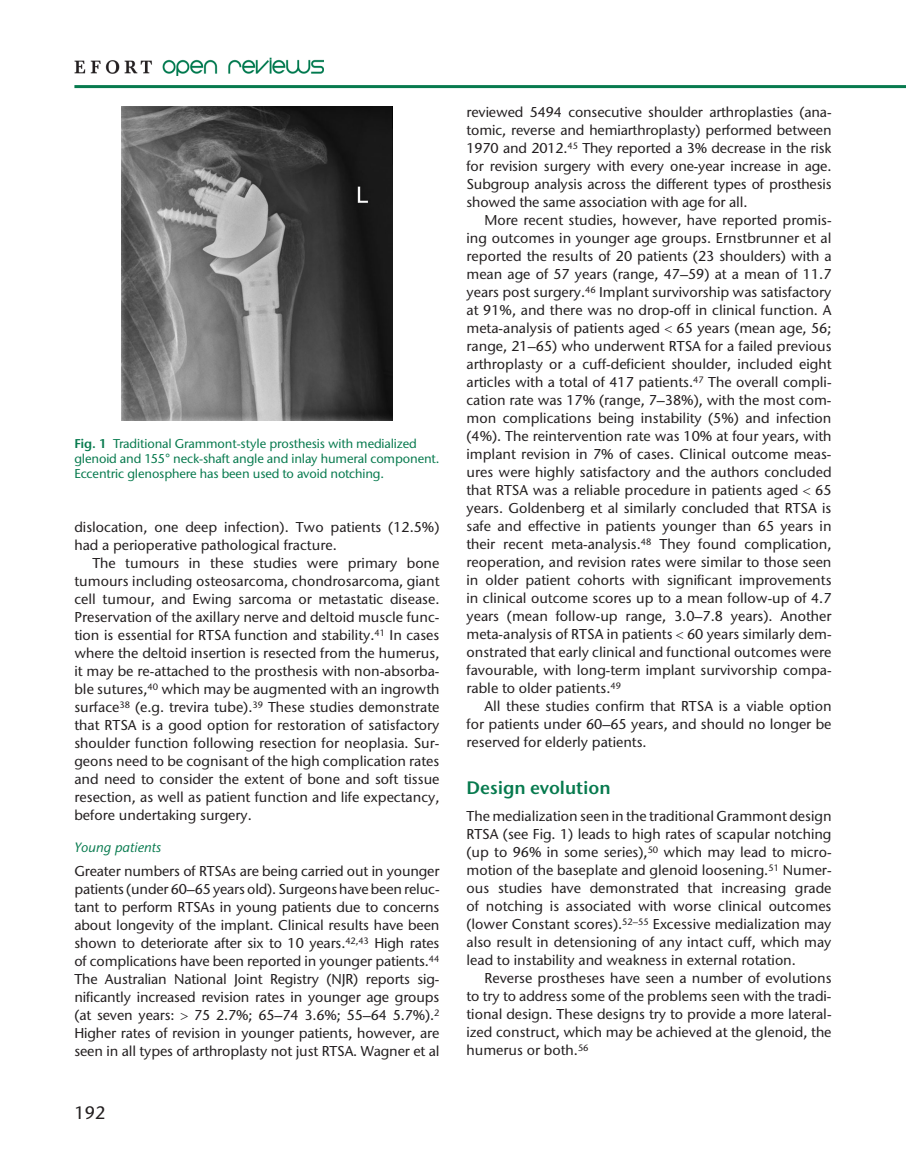
<style>
.page{position:relative;width:906px;height:1170px;background:#fff}
.page>*{position:absolute;margin:0;border:0;box-sizing:border-box;transform-origin:0 0}
.t1{font:600 18px "Stone Sans ITC Pro";color:#077a4e}
.t2{font:500 18px "Stone Sans ITC Pro";color:#231f20}
.t3{font:500 14.25px/18px "Stone Sans ITC Pro";color:#231f20;text-align:justify}
.t4{font:italic 500 13.5px "Stone Sans ITC Pro";color:#077a4e}
.t5{font:500 12.75px/15px "Stone Sans ITC Pro";letter-spacing:-.01em;color:#077a4e}
.s1{font-weight:600}
</style>
<div class="page">
<img style="left:74px;top:57px;width:250px;height:19px">
<hr style="left:74px;top:85px;width:832px;height:3px;background:#077a4e">
<img style="left:122px;top:106px;width:270px;height:315px">
<p class="t5" style="left:74px;top:436px;width:366px"><span class="s1">Fig. 1</span> Traditional Grammont-style prosthesis with medialized glenoid and 155° neck-shaft angle and inlay humeral component.<br>Eccentric glenosphere has been used to avoid notching.</p>
<p class="t3" style="left:74px;top:517px;width:366px">dislocation, one deep infection). Two patients (12.5%) had a perioperative pathological fracture.</p>
<p class="t3" style="left:74px;top:553px;width:366px;text-indent:18px">The tumours in these studies were primary bone tumours including osteosarcoma, chondrosarcoma, giant cell tumour, and Ewing sarcoma or metastatic disease.<br>Preservation of the axillary nerve and deltoid muscle func&shy;tion is essential for RTSA function and stability.<sup>41</sup> In cases where the deltoid insertion is resected from the humerus, it may be re-attached to the prosthesis with non-absorba&shy;ble sutures,<sup>40</sup> which may be augmented with an ingrowth surface<sup>38</sup> (e.g. trevira tube).<sup>39</sup> These studies demonstrate that RTSA is a good option for restoration of satisfactory shoulder function following resection for neoplasia. Sur&shy;geons need to be cognisant of the high complication rates and need to consider the extent of bone and soft tissue resection, as well as patient function and life expectancy, before undertaking surgery.</p>
<p class="t4" style="left:74px;top:838px;width:88px">Young patients</p>
<p class="t3" style="left:74px;top:861px;width:367px">Greater numbers of RTSAs are being carried out in younger patients (under 60–65 years old). Surgeons have been reluc&shy;tant to perform RTSAs in young patients due to concerns about longevity of the implant. Clinical results have been shown to deteriorate after six to 10 years.<sup>42,43</sup> High rates of complications have been reported in younger patients.<sup>44<br></sup>The Australian National Joint Registry (NJR) reports sig&shy;nificantly increased revision rates in younger age groups (at seven years:</p>
<p class="t3" style="left:74px;top:1005px;width:366px;text-indent:120px">75 2.7%; 65–74 3.6%; 55–64 5.7%).<sup>2<br></sup>Higher rates of revision in younger patients, however, are seen in all types of arthroplasty not just RTSA. Wagner et al</p>
<p class="t2" style="left:74px;top:1101px;width:32px">192</p>
<p class="t3" style="left:466px;top:103px;width:366px">reviewed 5494 consecutive shoulder arthroplasties (ana&shy;tomic, reverse and hemiarthroplasty) performed between 1970 and 2012.<sup>45</sup> They reported a 3% decrease in the risk for revision surgery with every one-year increase in age.<br>Subgroup analysis across the different types of prosthesis showed the same association with age for all.</p>
<p class="t3" style="left:466px;top:211px;width:367px;text-indent:18px">More recent studies, however, have reported promis&shy;ing outcomes in younger age groups. Ernstbrunner et al reported the results of 20 patients (23 shoulders) with a mean age of 57 years (range, 47–59) at a mean of 11.7 years post surgery.<sup>46</sup> Implant survivorship was satisfactory at 91%, and there was no drop-off in clinical function. A meta-analysis of patients aged 65 years (mean age, 56; range, 21–65) who underwent RTSA for a failed previous arthroplasty or a cuff-deficient shoulder, included eight articles with a total of 417 patients.<sup>47</sup> The overall compli&shy;cation rate was 17% (range, 7–38%), with the most com&shy;mon complications being instability (5%) and infection (4%). The reintervention rate was 10% at four years, with implant revision in 7% of cases. Clinical outcome meas&shy;ures were highly satisfactory and the authors concluded that RTSA was a reliable procedure in patients aged 65 years. Goldenberg et al similarly concluded that RTSA is safe and effective in patients younger than 65 years in their recent meta-analysis.<sup>48</sup> They found complication, reoperation, and revision rates were similar to those seen in older patient cohorts with significant improvements in clinical outcome scores up to a mean follow-up of 4.7 years (mean follow-up range, 3.0–7.8 years). Another meta-analysis of RTSA in patients 60 years similarly dem&shy;onstrated that early clinical and functional outcomes were favourable, with long-term implant survivorship compa&shy;rable to older patients.<sup>49</sup></p>
<p class="t3" style="left:466px;top:697px;width:366px;text-indent:18px">All these studies confirm that RTSA is a viable option for patients under 60–65 years, and should no longer be reserved for elderly patients.</p>
<p class="t1" style="left:466px;top:776px;width:146px">Design evolution</p>
<p class="t3" style="left:466px;top:806px;width:366px">The medialization seen in the traditional Grammont design RTSA (see Fig. 1) leads to high rates of scapular notching (up to 96% in some series),<sup>50</sup> which may lead to micro&shy;motion of the baseplate and glenoid loosening.<sup>51</sup> Numer&shy;ous studies have demonstrated that increasing grade of notching is associated with worse clinical outcomes (lower Constant scores).<sup>52–55</sup> Excessive medialization may also result in detensioning of any intact cuff, which may lead to instability and weakness in external rotation.</p>
<p class="t3" style="left:466px;top:968px;width:366px;text-indent:18px">Reverse prostheses have seen a number of evolutions to try to address some of the problems seen with the tradi&shy;tional design. These designs try to provide a more lateral&shy;ized construct, which may be achieved at the glenoid, the humerus or both.<sup>56</sup></p>
</div>
